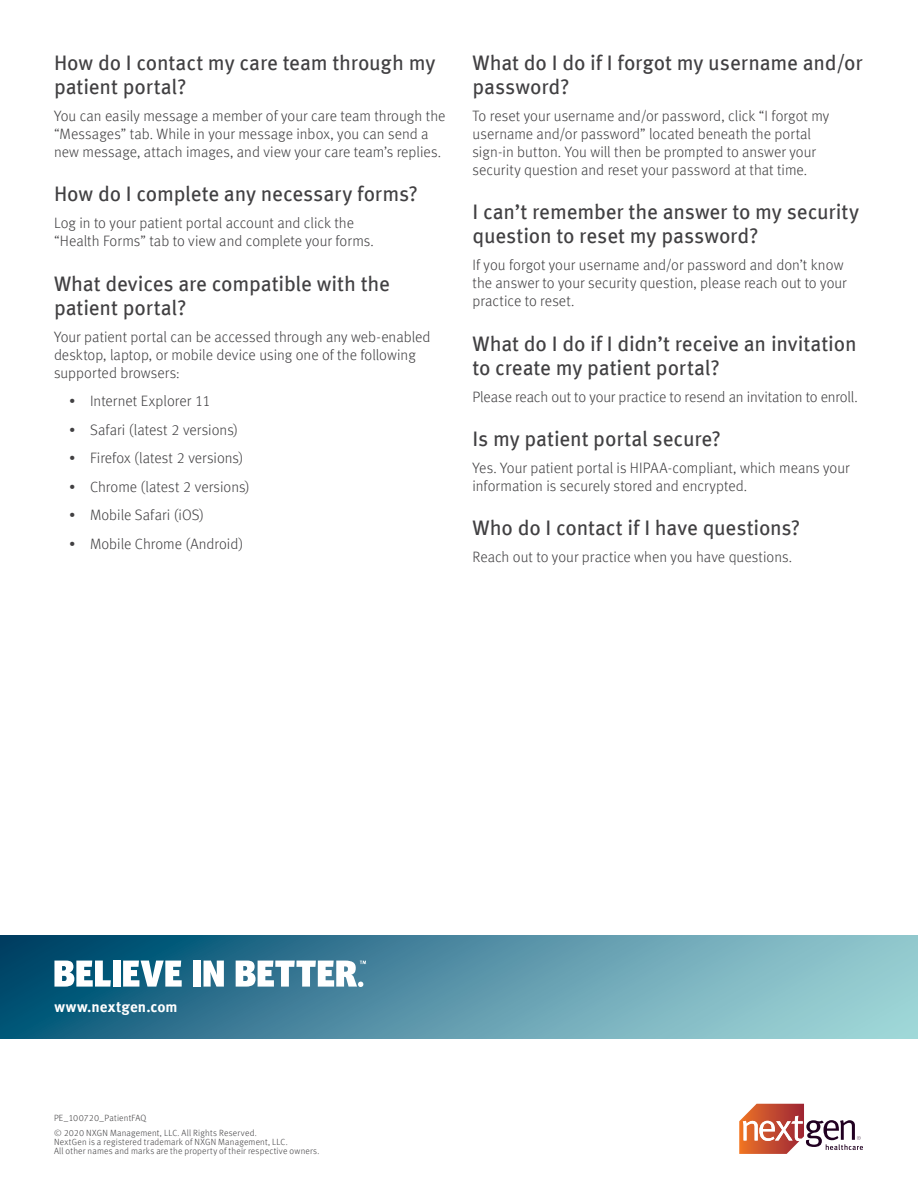
<style>
.page{position:relative;width:918px;height:1188px;background:#fff}
.page>*{position:absolute;margin:0;border:0;box-sizing:border-box;transform-origin:0 0}
.t1{font:21px/24px "Meta Offc";letter-spacing:-.01em;color:#414042}
.t2{font:300 15px/18px "Meta Offc";color:#414042}
.t3{font:700 15px "Meta Offc";letter-spacing:.01em;color:#fff}
.t4{font:300 9px/15px "Meta Offc";letter-spacing:.02em;color:#414042}
</style>
<div class="page">
<svg style="left:0;top:935px;width:918px;height:103px;background:#5795a8"></svg>
<svg style="left:739px;top:1104px;width:124px;height:50px"></svg>
<svg style="left:54px;top:961px;width:57px;height:26px"></svg>
<div style="left:113px;top:961px;width:8px;height:26px;background:#fff"></div>
<svg style="left:123px;top:961px;width:59px;height:26px"></svg>
<div style="left:193px;top:961px;width:8px;height:26px;background:#fff"></div>
<svg style="left:204px;top:961px;width:20px;height:26px"></svg>
<svg style="left:236px;top:961px;width:130px;height:26px"></svg>
<h1 class="t1" style="left:54px;top:51px;width:383px">How do I contact my care team through my patient portal?</h1>
<p class="t2" style="left:54px;top:107px;width:393px">You can easily message a member of your care team through the “Messages” tab. While in your message inbox, you can send a new message, attach images, and view your care team’s replies.</p>
<h1 class="t1" style="left:54px;top:182px;width:365px">How do I complete any necessary forms?</h1>
<p class="t2" style="left:54px;top:214px;width:321px">Log in to your patient portal account and click the “Health Forms” tab to view and complete your forms.</p>
<h1 class="t1" style="left:54px;top:272px;width:338px">What devices are compatible with the patient portal?</h1>
<p class="t2" style="left:54px;top:328px;width:378px">Your patient portal can be accessed through any web-enabled desktop, laptop, or mobile device using one of the following supported browsers:</p>
<p class="t2" style="left:69px;top:392px;width:143px">• Internet Explorer 11</p>
<p class="t2" style="left:69px;top:421px;width:171px">• Safari (latest 2 versions)</p>
<p class="t2" style="left:69px;top:449px;width:176px">• Firefox (latest 2 versions)</p>
<p class="t2" style="left:69px;top:478px;width:182px">• Chrome (latest 2 versions)</p>
<p class="t2" style="left:69px;top:506px;width:137px">• Mobile Safari (iOS)</p>
<p class="t2" style="left:69px;top:535px;width:176px">• Mobile Chrome (Android)</p>
<h1 class="t1" style="left:472px;top:51px;width:392px">What do I do if I forgot my username and/or password?</h1>
<p class="t2" style="left:472px;top:107px;width:358px">To reset your username and/or password, click “I forgot my username and/or password” located beneath the portal sign-in button. You will then be prompted to answer your security question and reset your password at that time.</p>
<h1 class="t1" style="left:472px;top:200px;width:388px">I can’t remember the answer to my security question to reset my password?</h1>
<p class="t2" style="left:472px;top:256px;width:376px">If you forgot your username and/or password and don’t know the answer to your security question, please reach out to your practice to reset.</p>
<h1 class="t1" style="left:472px;top:332px;width:386px">What do I do if I didn’t receive an invitation to create my patient portal?</h1>
<p class="t2" style="left:472px;top:388px;width:387px">Please reach out to your practice to resend an invitation to enroll.</p>
<h1 class="t1" style="left:472px;top:427px;width:250px">Is my patient portal secure?</h1>
<p class="t2" style="left:472px;top:459px;width:379px">Yes. Your patient portal is HIPAA-compliant, which means your information is securely stored and encrypted.</p>
<h1 class="t1" style="left:472px;top:516px;width:329px">Who do I contact if I have questions?</h1>
<p class="t2" style="left:472px;top:548px;width:321px">Reach out to your practice when you have questions.</p>
<p class="t3" style="left:54px;top:997px;width:125px">www.nextgen.com</p>
<p class="t4" style="left:54px;top:1110px;width:204px">PE_100720_PatientFAQ<br>© 2020 NXGN Management, LLC. All Rights Reserved.</p>
<p class="t4" style="left:54px;top:1137px;width:267px;line-height:9px">NextGen is a registered trademark of NXGN Management, LLC.<br>All other names and marks are the property of their respective owners.</p>
</div>
